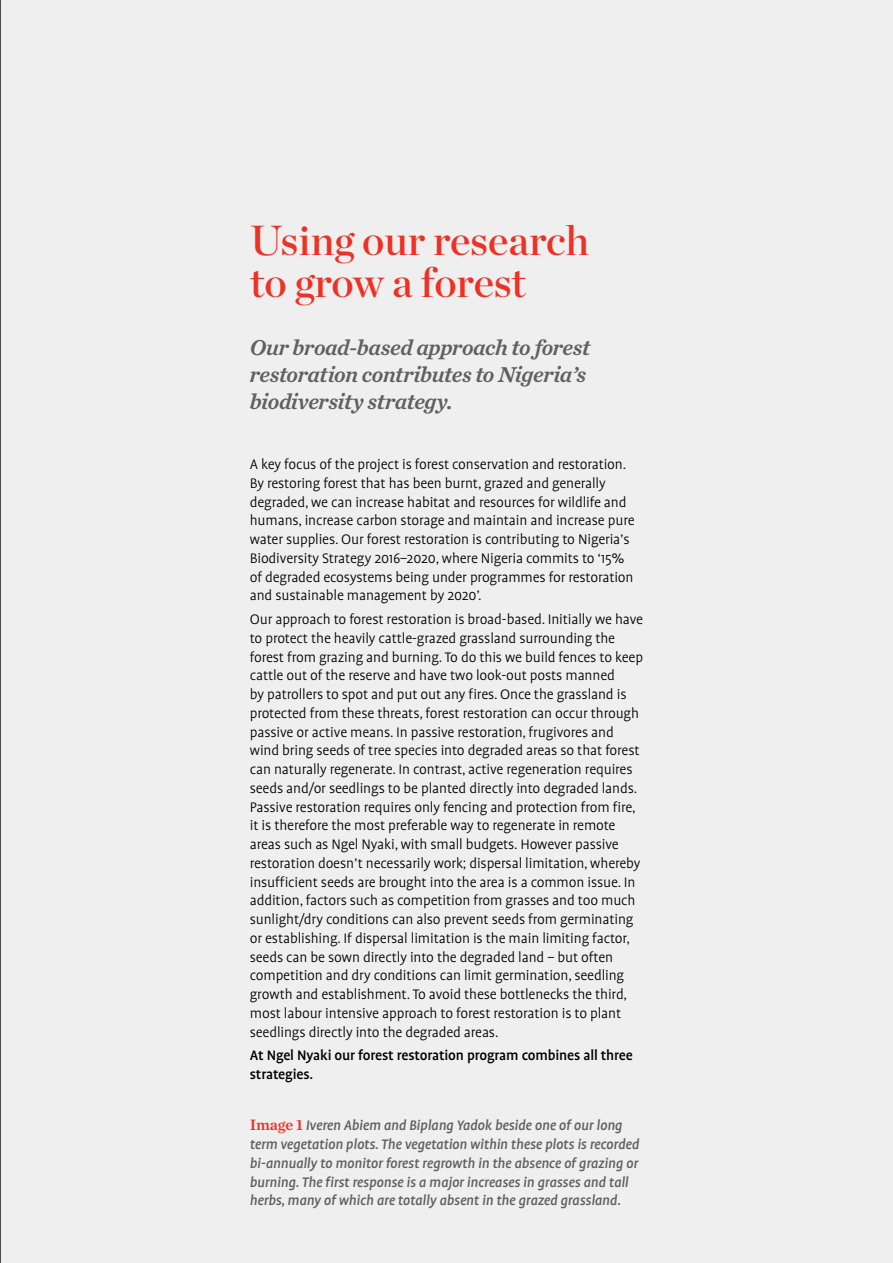
<style>
.page{position:relative;width:893px;height:1263px;background:#fff}
.page>*{position:absolute;margin:0;border:0;box-sizing:border-box;transform-origin:0 0}
.t1{font:42px/42px "Chronicle Display Semi";color:#ee3124}
.t2{font:italic 22.5px/27px "Chronicle Text G4 Semi";letter-spacing:-.02em;color:#5f6062}
.t3{font:300 15.75px/18.8px "Profile Pro";letter-spacing:-.01em;color:#000}
.t4{font:italic 500 15.75px/18.8px "Profile Pro";letter-spacing:-.01em;color:#5f6062}
.t5{font:500 15.75px/18.8px "Profile Pro";letter-spacing:-.01em;color:#000}
.s1{font-family:"Chronicle Text G2 Semi";font-weight:400;font-style:normal;color:#ee3124}
</style>
<div class="page">
<div style="left:1px;top:0;width:892px;height:1263px;background:#efefef"></div>
<img style="left:0;top:0;width:1px;height:1263px">
<h1 class="t1" style="left:250px;top:216px;width:341px">Using our research to grow a forest</h1>
<h2 class="t2" style="left:250px;top:333px;width:342px">Our broad-based approach to forest restoration contributes to Nigeria’s biodiversity strategy.</h2>
<p class="t3" style="left:250px;top:456px;width:386px">A key focus of the project is forest conservation and restoration.<br>By restoring forest that has been burnt, grazed and generally degraded, we can increase habitat and resources for wildlife and humans, increase carbon storage and maintain and increase pure water supplies. Our forest restoration is contributing to Nigeria’s Biodiversity Strategy 2016–2020, where Nigeria commits to ‘15% of degraded ecosystems being under programmes for restoration and sustainable management by 2020’.</p>
<p class="t3" style="left:250px;top:611px;width:395px">Our approach to forest restoration is broad-based. Initially we have to protect the heavily cattle-grazed grassland surrounding the forest from grazing and burning. To do this we build fences to keep cattle out of the reserve and have two look-out posts manned<br>by patrollers to spot and put out any fires. Once the grassland is protected from these threats, forest restoration can occur through passive or active means. In passive restoration, frugivores and wind bring seeds of tree species into degraded areas so that forest can naturally regenerate. In contrast, active regeneration requires seeds and/or seedlings to be planted directly into degraded lands.<br>Passive restoration requires only fencing and protection from fire, it is therefore the most preferable way to regenerate in remote areas such as Ngel Nyaki, with small budgets. However passive restoration doesn’t necessarily work; dispersal limitation, whereby insufficient seeds are brought into the area is a common issue. In addition, factors such as competition from grasses and too much sunlight/dry conditions can also prevent seeds from germinating or establishing. If dispersal limitation is the main limiting factor, seeds can be sown directly into the degraded land – but often competition and dry conditions can limit germination, seedling growth and establishment. To avoid these bottlenecks the third, most labour intensive approach to forest restoration is to plant seedlings directly into the degraded areas.</p>
<p class="t5" style="left:250px;top:1047px;width:385px">At Ngel Nyaki our forest restoration program combines all three strategies.</p>
<p class="t4" style="left:250px;top:1117px;width:391px"><span class="s1">Image 1</span> Iveren Abiem and Biplang Yadok beside one of our long term vegetation plots. The vegetation within these plots is recorded bi-annually to monitor forest regrowth in the absence of grazing or burning. The first response is a major increases in grasses and tall herbs, many of which are totally absent in the grazed grassland.</p>
</div>
